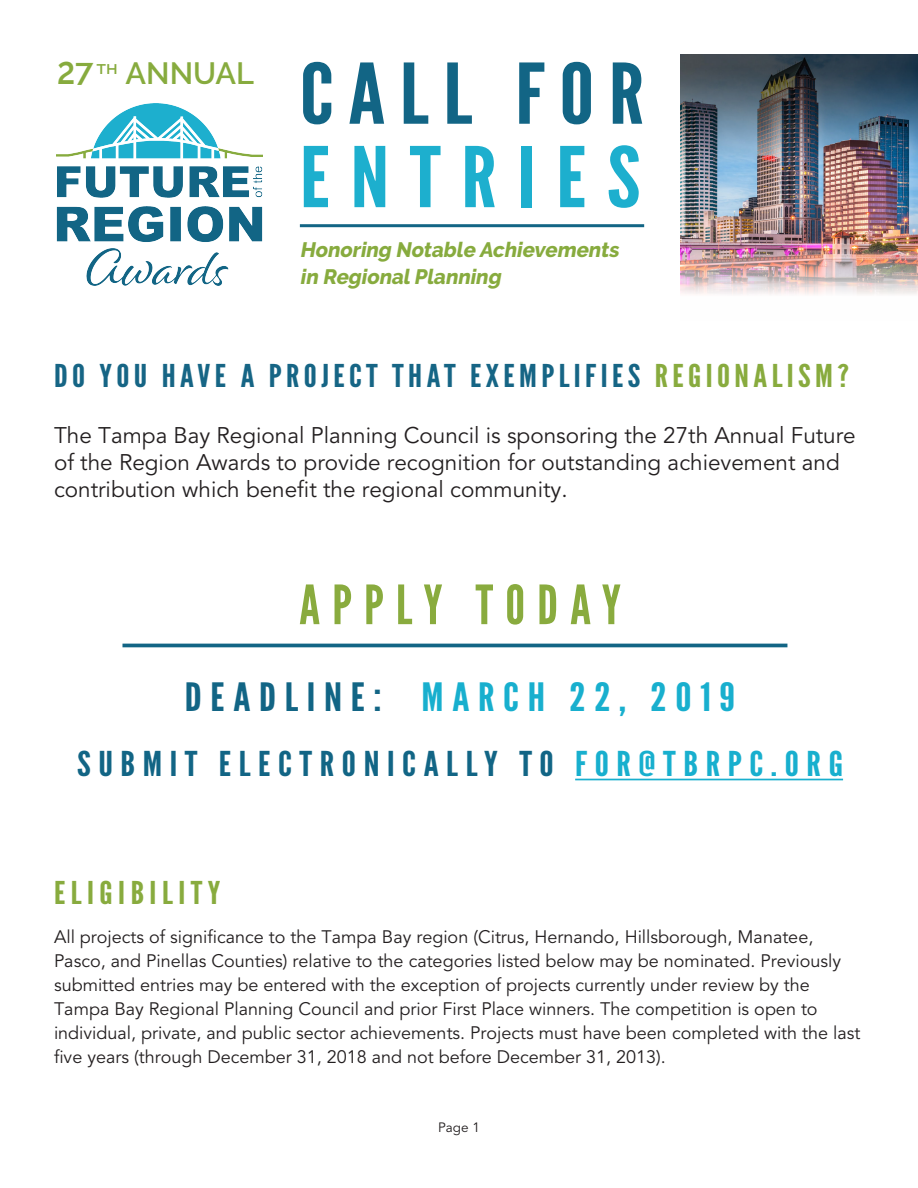
<style>
.page{position:relative;width:918px;height:1188px;background:#fff}
.page>*{position:absolute;margin:0;border:0;box-sizing:border-box;transform-origin:0 0}
.Subhead{font:83.4px/83.4px "League Gothic";letter-spacing:.21em;color:#126585;scale:1.18 1}
.Subhead-2{font:54px "League Gothic";letter-spacing:.22em;color:#89ab3e}
.Subhead-3{font:39px "League Gothic";letter-spacing:.19em;color:#18afce;scale:1.17 1}
.Subhead-4{font:34.2px "League Gothic";letter-spacing:.19em;color:#126585;scale:1.17 1}
.Subhead-5{font:31.35px "League Gothic";letter-spacing:.12em;color:#166585;scale:1.17 1}
.Subhead-6{font:31.35px "League Gothic";letter-spacing:.15em;color:#88ab3e;scale:1.17 1}
.t1{font:600 30.6px "Raleway";color:#87ab3e}
.t2{font:22.5px/27px "Avenir LT Std";color:#231f20}
.t3{font:italic 800 20.85px/27px "Raleway";color:#87ab3e}
.t4{font:18px/24px "Avenir LT Std";color:#231f20}
.t5{font:13.5px "Avenir LT Std";color:#231f20}
.s1{font-size:38.55px}
.s2{font-size:31.05px}
.s3{color:#1dafce}
.s4{color:#88ab3e}
.s5{color:#126585}
.s6{color:#18afce}
</style>
<div class="page">
<img style="left:56px;top:103px;width:207px;height:183px">
<hr style="left:300px;top:224px;width:344px;height:3px;background:#126585">
<hr style="left:122px;top:644px;width:665px;height:3px;background:#126585">
<hr style="left:575px;top:779px;width:268px;height:1px;background:#18afce">
<img style="left:680px;top:55px;width:238px;height:239px">
<p class="t1" style="left:57px;top:56px;width:198px"><span class="s1">2</span><span class="s2">7</span><sup>th</sup> ANNUAL</p>
<p class="Subhead" style="left:300px;top:53px;width:293px">CALL FOR<br><span class="s3">ENTRIES</span></p>
<p class="t3" style="left:300px;top:236px;width:324px">Honoring Notable Achievements in RegionalPlanning</p>
<p class="Subhead-5" style="left:54px;top:357px;width:681px">DO YOU HAVE A PROJECT THAT EXEMPLIFIES <span class="s4">REGIONALISM?</span></p>
<p class="t2" style="left:54px;top:422px;width:803px">The Tampa Bay Regional Planning Council is sponsoring the 27th Annual Future of the Region Awards to provide recognition for outstanding achievement and contribution which benefit the regional community.</p>
<p class="Subhead-2" style="left:299px;top:573px;width:323px">APPLY TODAY</p>
<p class="Subhead-3" style="left:185px;top:674px;width:472px"><span class="s5">DEADLINE:</span> MARCH 22, 2019</p>
<p class="Subhead-4" style="left:77px;top:744px;width:656px">SUBMIT ELECTRONICALLY TO <span class="s6">FOR@TBRPC.ORG</span></p>
<p class="Subhead-6" style="left:54px;top:874px;width:144px">ELIGIBILITY</p>
<p class="t4" style="left:54px;top:925px;width:808px">All projects of significance to the Tampa Bay region (Citrus, Hernando, Hillsborough, Manatee, Pasco, and Pinellas Counties) relative to the categories listed below may be nominated. Previously submitted entries may be entered with the exception of projects currently under review by the Tampa Bay Regional Planning Council and prior First Place winners. The competition is open to individual, private, and public sector achievements. Projects must have been completed with the last five years (through December 31, 2018 and not before December 31, 2013).</p>
<p class="t5" style="left:438px;top:1120px;width:43px">Page 1</p>
</div>
